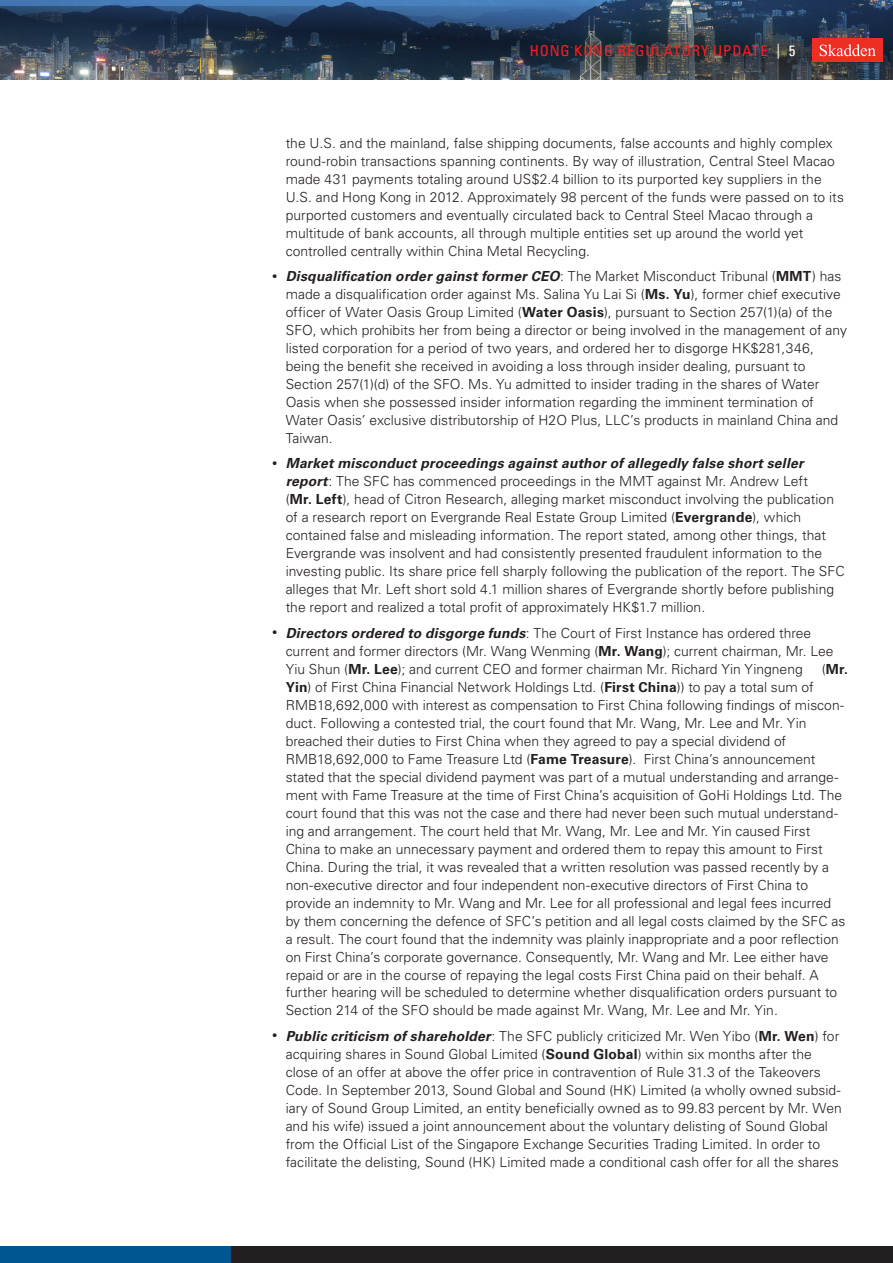
<style>
.page{position:relative;width:893px;height:1263px;background:#fff}
.page>*{position:absolute;margin:0;border:0;box-sizing:border-box;transform-origin:0 0}
.t1{font:condensed 15px "Univers LT Std";letter-spacing:.05em;color:#ff1c1e}
.t2{font:condensed 15px "Univers LT Std";color:#fff}
.t3{font:300 13.8px/18px "Univers LT Std";color:#231f20}
.t4{font:700 13.8px "Univers LT Std";color:#231f20}
.s1{font-size:10.5px}
.s2{font-weight:700;font-style:italic}
.s3{font-weight:700}
.s4{font-weight:300}
</style>
<div class="page">
<img style="left:0;top:0;width:893px;height:6px">
<img style="left:0;top:6px;width:893px;height:74px">
<div style="left:0;top:1246px;width:893px;height:17px;background:#231f20"></div>
<div style="left:0;top:1246px;width:230px;height:17px;background:#005690"></div>
<div style="left:812px;top:38px;width:71px;height:24px;background:#ee2e22"></div>
<svg style="left:820px;top:44px;width:56px;height:12px"></svg>
<p class="t1" style="left:530px;top:41px;width:21px">HONG</p>
<p class="t1" style="left:574px;top:41px;width:20px">KONG</p>
<p class="t1" style="left:618px;top:41px;width:20px">REGULATORY</p>
<p class="t1" style="left:713px;top:41px;width:20px">UPDATE</p>
<p class="t2" style="left:777px;top:41px;width:20px">| 5</p>
<p class="t3" style="left:286px;top:135px;width:560px">the U.S. and the mainland, false shipping documents, false accounts and highly complex round-robin transactions spanning continents. By way of illustration, Central Steel Macao made 431 payments totaling around US$2.4 billion to its purported key suppliers in the U.S. and Hong Kong in 2012. Approximately 98 percent of the funds were passed on to its purported customers and eventually circulated back to Central Steel Macao through a multitude of bank accounts, all through multiple entities set up around the world yet controlled centrally within China Metal Recycling.</p>
<p class="t3" style="left:286px;top:268px;width:563px;text-indent:-13px"><span class="s1">•</span> <span class="s2">Disqualification order gainst former CEO</span>: The Market Misconduct Tribunal (<span class="s3">MMT</span>) has made a disqualification order against Ms. Salina Yu Lai Si (<span class="s3">Ms. Yu</span>), former chief executive officer of Water Oasis Group Limited (<span class="s3">Water Oasis</span>), pursuant to Section 257(1)(a) of the SFO, which prohibits her from being a director or being involved in the management of any listed corporation for a period of two years, and ordered her to disgorge HK$281,346, being the benefit she received in avoiding a loss through insider dealing, pursuant to Section 257(1)(d) of the SFO. Ms. Yu admitted to insider trading in the shares of Water Oasis when she possessed insider information regarding the imminent termination of Water Oasis’ exclusive distributorship of H2O Plus, LLC’s products in mainland China and Taiwan.</p>
<p class="t3" style="left:286px;top:455px;width:561px;text-indent:-14px"><span class="s1">•</span> <span class="s2">Market misconduct proceedings against author of allegedly false short seller report</span>: The SFC has commenced proceedings in the MMT against Mr. Andrew Left<br>(<span class="s3">Mr. Left</span>), head of Citron Research, alleging market misconduct involving the publication of a research report on Evergrande Real Estate Group Limited (<span class="s3">Evergrande</span>), which contained false and misleading information. The report stated, among other things, that Evergrande was insolvent and had consistently presented fraudulent information to the investing public. Its share price fell sharply following the publication of the report. The SFC alleges that Mr. Left short sold 4.1 million shares of Evergrande shortly before publishing the report and realized a total profit of approximately HK$1.7 million.</p>
<p class="t3" style="left:286px;top:624px;width:549px;text-indent:-13px"><span class="s1">•</span> <span class="s2">Directors ordered to disgorge funds</span>: The Court of First Instance has ordered three current and former directors (Mr. Wang Wenming (<span class="s3">Mr. Wang</span>); current chairman, Mr. Lee<br>Yiu Shun (<span class="s3">Mr. Lee</span>); and current CEO and former chairman Mr. Richard Yin Yingneng</p>
<p class="t4" style="left:822px;top:660px;width:28px"><span class="s4">(</span>Mr.</p>
<p class="t3" style="left:286px;top:678px;width:561px"><span class="s3">Yin</span>) of First China Financial Network Holdings Ltd. (<span class="s3">First China</span>)) to pay a total sum of RMB18,692,000 with interest as compensation to First China following findings of miscon&shy;duct. Following a contested trial, the court found that Mr. Wang, Mr. Lee and Mr. Yin breached their duties to First China when they agreed to pay a special dividend of RMB18,692,000 to Fame Treasure Ltd (<span class="s3">Fame Treasure</span>). First China’s announcement stated that the special dividend payment was part of a mutual understanding and arrange&shy;ment with Fame Treasure at the time of First China’s acquisition of GoHi Holdings Ltd. The court found that this was not the case and there had never been such mutual understand&shy;ing and arrangement. The court held that Mr. Wang, Mr. Lee and Mr. Yin caused First China to make an unnecessary payment and ordered them to repay this amount to First China. During the trial, it was revealed that a written resolution was passed recently by a non-executive director and four independent non-executive directors of First China to provide an indemnity to Mr. Wang and Mr. Lee for all professional and legal fees incurred by them concerning the defence of SFC’s petition and all legal costs claimed by the SFC as a result. The court found that the indemnity was plainly inappropriate and a poor reflection on First China’s corporate governance. Consequently, Mr. Wang and Mr. Lee either have repaid or are in the course of repaying the legal costs First China paid on their behalf. A further hearing will be scheduled to determine whether disqualification orders pursuant to Section 214 of the SFO should be made against Mr. Wang, Mr. Lee and Mr. Yin.</p>
<p class="t3" style="left:286px;top:1027px;width:558px;text-indent:-13px"><span class="s1">•</span> <span class="s2">Public criticism of shareholder</span>: The SFC publicly criticized Mr. Wen Yibo (<span class="s3">Mr. Wen</span>) for acquiring shares in Sound Global Limited (<span class="s3">Sound Global</span>) within six months after the close of an offer at above the offer price in contravention of Rule 31.3 of the Takeovers Code. In September 2013, Sound Global and Sound (HK) Limited (a wholly owned subsid&shy;iary of Sound Group Limited, an entity beneficially owned as to 99.83 percent by Mr. Wen and his wife) issued a joint announcement about the voluntary delisting of Sound Global from the Official List of the Singapore Exchange Securities Trading Limited. In order to facilitate the delisting, Sound (HK) Limited made a conditional cash offer for all the shares</p>
</div>
